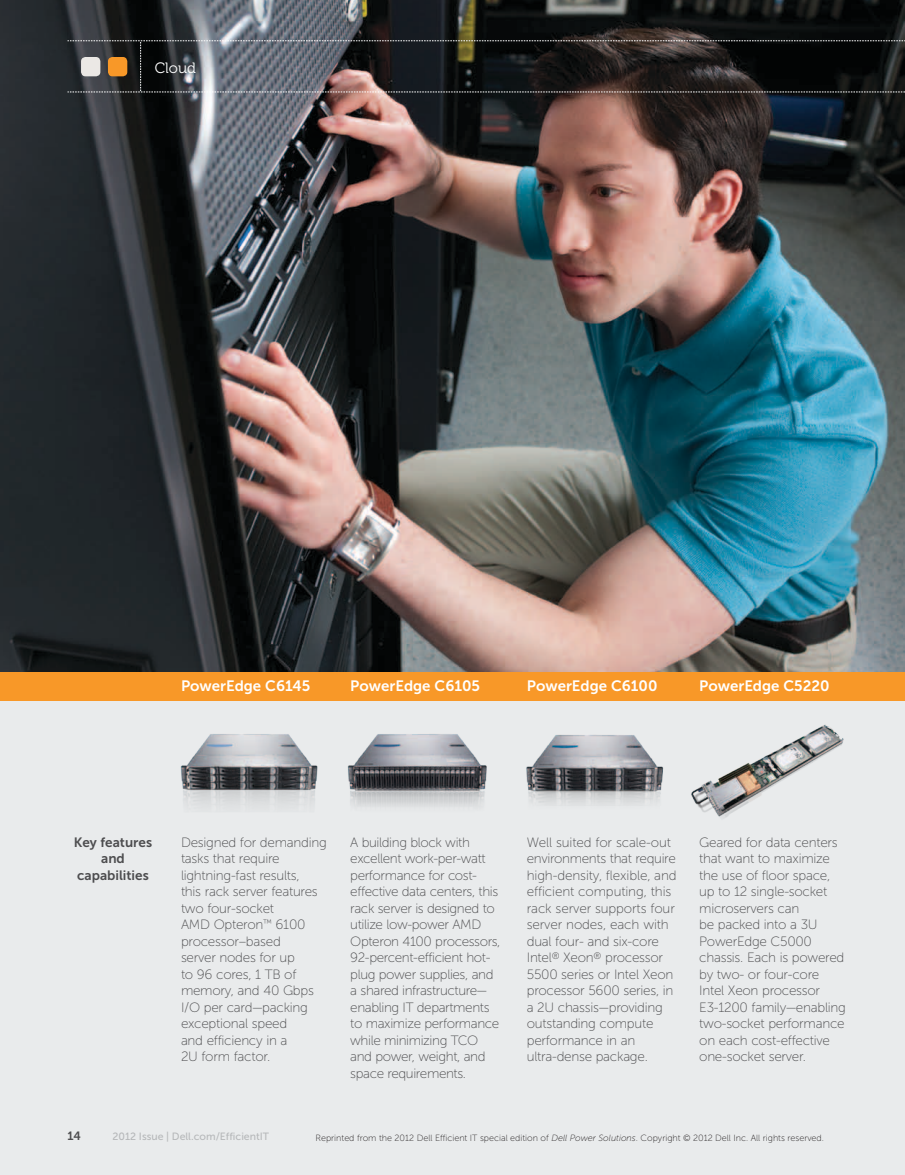
<style>
.page{position:relative;width:905px;height:1175px;background:#fff}
.page>*{position:absolute;margin:0;border:0;box-sizing:border-box;transform-origin:0 0}
.t1{font:15px "Museo Sans For Dell 700";color:#fff}
.t2{font:15px "Museo For Dell 300";color:#fff}
.t3{font:13.5px/16.5px "Museo Sans For Dell 100";letter-spacing:-.02em;color:#4d4d4f}
.t4{font:13.5px/16.5px "Museo Sans For Dell 700";color:#4d4d4f;text-align:center}
.t5{font:12px "Museo Sans For Dell 700";color:#4d4d4f}
.t6{font:10.5px "Museo Sans For Dell 500";color:#b6b8ba}
.t7{font:9px "Museo Sans For Dell 100";color:#231f20}
.s1{font-style:italic}
</style>
<div class="page">
<div style="left:0;top:681px;width:904px;height:493px;background:#e9ebec"></div>
<img style="left:0;top:0;width:904px;height:671px">
<div style="left:0;top:671px;width:904px;height:29px;background:#f89828"></div>
<img style="left:180px;top:734px;width:138px;height:72px">
<img style="left:347px;top:734px;width:140px;height:73px">
<img style="left:526px;top:735px;width:138px;height:69px">
<img style="left:691px;top:724px;width:153px;height:94px">
<svg style="left:68px;top:40px;width:836px;height:53px;background:#353434"></svg>
<p class="t2" style="left:155px;top:60px;width:43px">Cloud</p>
<p class="t1" style="left:181px;top:678px;width:131px">PowerEdge C6145</p>
<p class="t1" style="left:350px;top:678px;width:131px">PowerEdge C6105</p>
<p class="t1" style="left:526px;top:678px;width:132px">PowerEdge C6100</p>
<p class="t1" style="left:699px;top:678px;width:132px">PowerEdge C5220</p>
<p class="t4" style="left:74px;top:833px;width:80px">Key features and capabilities</p>
<p class="t3" style="left:181px;top:834px;width:147px">Designed for demanding tasks that require lightning-fast results,<br>this rack server features two four-socket<br>AMD Opteron<sup>™</sup> 6100 processor–based<br>server nodes for up<br>to 96 cores, 1 TB of memory, and 40 Gbps<br>I/O per card—packing exceptional speed<br>and efficiency in a<br>2U form factor.</p>
<p class="t3" style="left:350px;top:834px;width:152px">A building block with excellent work-per-watt performance for cost&shy;effective data centers, this rack server is designed to utilize low-power AMD<br>Opteron 4100 processors,<br>92-percent-efficient hot&shy;plug power supplies, and a shared infrastructure— enabling IT departments to maximize performance while minimizing TCO and power, weight, and space requirements.</p>
<p class="t3" style="left:526px;top:834px;width:151px">Well suited for scale-out environments that require high-density, flexible, and efficient computing, this rack server supports four server nodes, each with dual four- and six-core<br>Intel<sup>®</sup> Xeon<sup>®</sup> processor<br>5500 series or Intel Xeon processor 5600 series, in a 2U chassis—providing outstanding compute performance in an ultra-dense package.</p>
<p class="t3" style="left:699px;top:834px;width:148px">Geared for data centers that want to maximize the use of floor space, up to 12 single-socket microservers can<br>be packed into a 3U<br>PowerEdge C5000 chassis. Each is powered by two- or four-core<br>Intel Xeon processor<br>E3-1200 family—enabling two-socket performance on each cost-effective one-socket server.</p>
<p class="t5" style="left:68px;top:1129px;width:15px">14</p>
<p class="t6" style="left:112px;top:1131px;width:158px">2012 Issue | Dell.com/EfficientIT</p>
<p class="t7" style="left:315px;top:1132px;width:510px">Reprinted from the 2012 Dell Efficient IT special edition of <span class="s1">Dell Power Solutions</span>. Copyright © 2012 Dell Inc. All rights reserved.</p>
</div>
